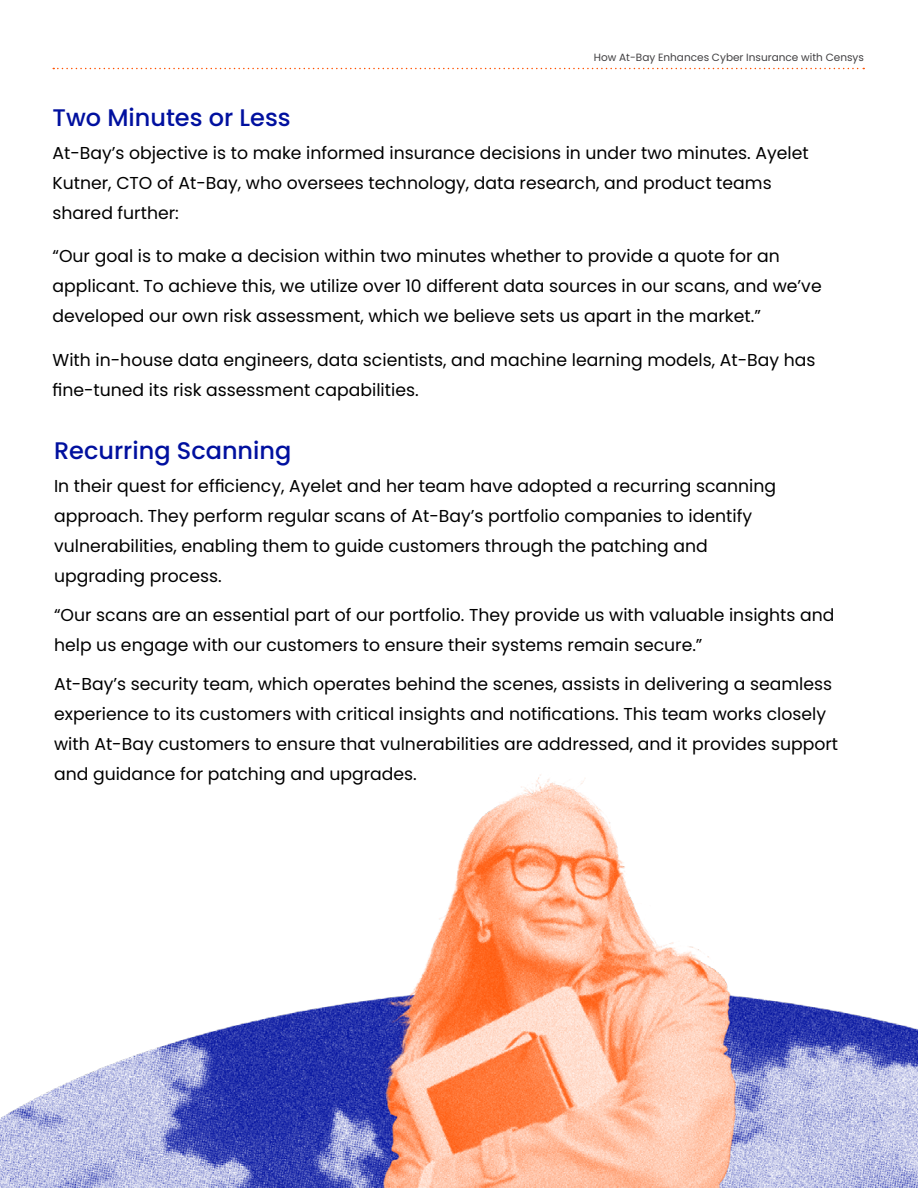
<style>
.page{position:relative;width:918px;height:1188px;background:#fff}
.page>*{position:absolute;margin:0;border:0;box-sizing:border-box;transform-origin:0 0}
.t1{font:500 24px "Poppins";color:#00109f}
.t2{font:17.25px/30px "Poppins";color:#000}
.t3{font:10.5px "Poppins";color:#414042}
</style>
<div class="page">
<img style="left:0;top:774px;width:918px;height:414px">
<svg style="left:53px;top:68px;width:811px;height:1px"></svg>
<h1 class="t1" style="left:52px;top:104px;width:240px">Two Minutes or Less</h1>
<p class="t3" style="left:594px;top:51px;width:272px">How At-Bay Enhances Cyber Insurance with Censys</p>
<p class="t2" style="left:53px;top:138px;width:758px">At-Bay’s objective is to make informed insurance decisions in under two minutes. Ayelet<br>Kutner, CTO of At-Bay, who oversees technology, data research, and product teams shared further:</p>
<p class="t2" style="left:53px;top:241px;width:771px">“Our goal is to make a decision within two minutes whether to provide a quote for an applicant. To achieve this, we utilize over 10 different data sources in our scans, and we’ve developed our own risk assessment, which we believe sets us apart in the market.”</p>
<p class="t2" style="left:53px;top:345px;width:764px">With in-house data engineers, data scientists, and machine learning models, At-Bay has fine-tuned its risk assessment capabilities.</p>
<h1 class="t1" style="left:54px;top:437px;width:239px">Recurring Scanning</h1>
<p class="t2" style="left:54px;top:472px;width:724px">In their quest for efficiency, Ayelet and her team have adopted a recurring scanning approach. They perform regular scans of At-Bay’s portfolio companies to identify vulnerabilities, enabling them to guide customers through the patching and upgrading process.</p>
<p class="t2" style="left:54px;top:600px;width:782px">“Our scans are an essential part of our portfolio. They provide us with valuable insights and help us engage with our customers to ensure their systems remain secure.”</p>
<p class="t2" style="left:54px;top:669px;width:786px">At-Bay’s security team, which operates behind the scenes, assists in delivering a seamless experience to its customers with critical insights and notifications. This team works closely with At-Bay customers to ensure that vulnerabilities are addressed, and it provides support and guidance for patching and upgrades.</p>
</div>
